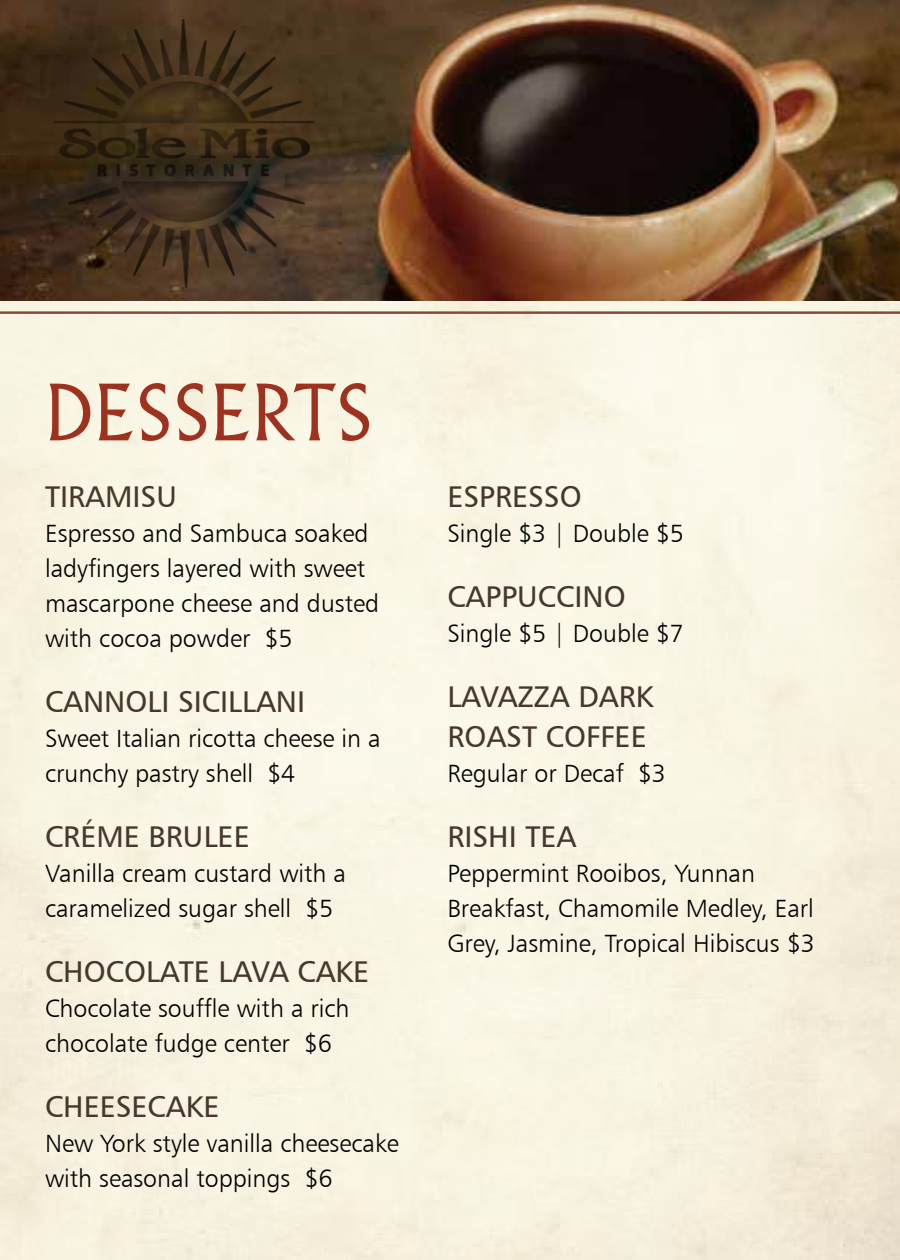
<style>
.page{position:relative;width:900px;height:1260px;background:#fff}
.page>*{position:absolute;margin:0;border:0;box-sizing:border-box;transform-origin:0 0}
.t1{font:300 75px "Flareserif 821 BT";color:#9e321e}
.t2{font:30px/40px "Humanist 777 BT Roman B";color:#46382e}
.t3{font:25px/35px "Humanist 777 BT Light B";color:#000}
</style>
<div class="page">
<img style="left:0;top:300px;width:900px;height:960px">
<img style="left:0;top:0;width:900px;height:300px">
<hr style="left:0;top:311px;width:900px;height:3px;background:#854b3a">
<div style="left:39px;top:3px;width:289px;height:299px;background:#000;opacity:.75"></div>
<h1 class="t1" style="left:45px;top:365px;width:330px">DESSERTS</h1>
<p class="t2" style="left:45px;top:476px;width:134px">TIRAMISU</p>
<p class="t3" style="left:45px;top:515px;width:336px">Espresso and Sambuca soaked ladyfingers layered with sweet mascarpone cheese and dusted with cocoa powder $5</p>
<p class="t2" style="left:45px;top:681px;width:262px">CANNOLI SICILLANI</p>
<p class="t3" style="left:45px;top:720px;width:337px">Sweet Italian ricotta cheese in a crunchy pastry shell $4</p>
<p class="t2" style="left:45px;top:816px;width:206px">CRÉME BRULEE</p>
<p class="t3" style="left:45px;top:855px;width:303px">Vanilla cream custard with a caramelized sugar shell $5</p>
<p class="t2" style="left:45px;top:951px;width:326px">CHOCOLATE LAVA CAKE</p>
<p class="t3" style="left:45px;top:990px;width:306px">Chocolate souffle with a rich chocolate fudge center $6</p>
<p class="t2" style="left:45px;top:1086px;width:176px">CHEESECAKE</p>
<p class="t3" style="left:45px;top:1125px;width:355px">New York style vanilla cheesecake with seasonal toppings $6</p>
<p class="t2" style="left:447px;top:476px;width:136px">ESPRESSO</p>
<p class="t3" style="left:447px;top:515px;width:238px">Single $3 | Double $5</p>
<p class="t2" style="left:447px;top:576px;width:180px">CAPPUCCINO</p>
<p class="t3" style="left:447px;top:615px;width:238px">Single $5 | Double $7</p>
<p class="t2" style="left:447px;top:676px;width:208px">LAVAZZA DARK<br>ROAST COFFEE</p>
<p class="t3" style="left:447px;top:755px;width:220px">Regular or Decaf $3</p>
<p class="t2" style="left:447px;top:816px;width:131px">RISHI TEA</p>
<p class="t3" style="left:447px;top:855px;width:369px">Peppermint Rooibos, Yunnan<br>Breakfast, Chamomile Medley, Earl<br>Grey, Jasmine, Tropical Hibiscus $3</p>
</div>
